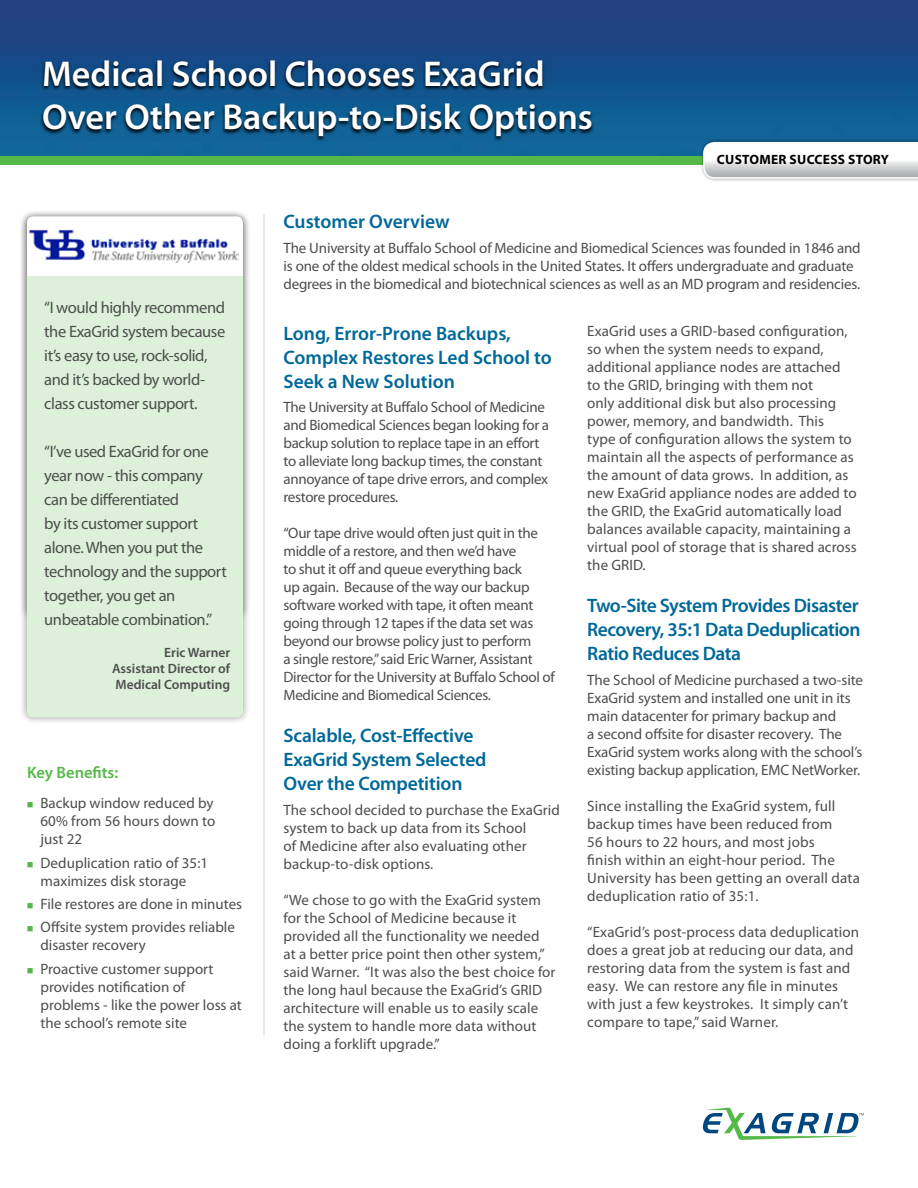
<style>
.page{position:relative;width:918px;height:1188px;background:#fff}
.page>*{position:absolute;margin:0;border:0;box-sizing:border-box;transform-origin:0 0}
.t1{font:600 36px/43.2px "Myriad Pro";color:#fff}
.t2{font:600 19.5px/24px "Myriad Pro";letter-spacing:-.01em;color:#006898}
.t3{font:16.5px/24px "Myriad Pro";letter-spacing:-.025em;color:#4d4d4d}
.t4{font:600 16.5px "Myriad Pro";color:#54b948}
.t5{font:15px/18px "Myriad Pro";color:#4d4d4d}
.t6{font:15px/18px "Myriad Pro";letter-spacing:-.02em;color:#4d4d4d}
.t7{font:600 13.5px/16.2px "Myriad Pro";color:#4d4d4d;text-align:justify}
.t8{font:700 13.5px "Myriad Pro";letter-spacing:.02em;color:#000}
</style>
<div class="page">
<img style="left:0;top:0;width:918px;height:156px">
<div style="left:0;top:156px;width:918px;height:8px;background:#54b948"></div>
<div style="left:700px;top:139px;width:218px;height:43px;background:#000;opacity:.4"></div>
<svg style="left:703px;top:142px;width:215px;height:37px"></svg>
<svg style="left:702px;top:1107px;width:162px;height:33px"></svg>
<svg style="left:40px;top:59px;width:555px;height:83px;background:#0c4470"></svg>
<hr style="left:264px;top:214px;width:1px;height:821px;background:#d1d3d4">
<div style="left:19px;top:208px;width:232px;height:517px;background:#000;opacity:.4"></div>
<div style="left:27px;top:216px;width:216px;height:501px;background:#fff;border-radius:7px"></div>
<div style="left:27px;top:276px;width:216px;height:441px;background:#ddf1da"></div>
<img style="left:29px;top:229px;width:210px;height:33px">
<h1 class="t1" style="left:42px;top:51px;width:553px">Medical School Chooses ExaGrid<br>Over Other Backup-to-Disk Options</h1>
<p class="t8" style="left:717px;top:151px;width:174px">CUSTOMER SUCCESS STORY</p>
<p class="t3" style="left:44px;top:295px;width:183px">“I would highly recommend the ExaGrid system because it’s easy to use, rock-solid, and it’s backed by world&shy;class customer support.</p>
<p class="t3" style="left:44px;top:439px;width:184px">“I’ve used ExaGrid for one year now - this company can be differentiated<br>by its customer support alone. When you put the technology and the support together, you get an unbeatable combination.”</p>
<p class="t7" style="left:112px;top:644px;width:120px;text-indent:52px">Eric Warner Assistant Director of Medical Computing</p>
<p class="t4" style="left:27px;top:762px;width:93px">Key Benefits:</p>
<p class="t5" style="left:40px;top:794px;width:176px">Backup window reduced by<br>60% from 56 hours down to just 22</p>
<p class="t5" style="left:40px;top:853px;width:169px">Deduplication ratio of 35:1 maximizes disk storage</p>
<p class="t5" style="left:40px;top:892px;width:203px;line-height:23.4px">File restores are done in minutes<br>Offsite system provides reliable</p>
<p class="t5" style="left:40px;top:933px;width:174px;line-height:23.4px">disaster recovery<br>Proactive customer support</p>
<p class="t5" style="left:40px;top:978px;width:203px">provides notification of problems - like the power loss at the school’s remote site</p>
<h2 class="t2" style="left:284px;top:209px;width:168px">Customer Overview</h2>
<p class="t5" style="left:284px;top:239px;width:579px">The University at Buffalo School of Medicine and Biomedical Sciences was founded in 1846 and is one of the oldest medical schools in the United States. It offers undergraduate and graduate degrees in the biomedical and biotechnical sciences as well as an MD program and residencies.</p>
<h2 class="t2" style="left:284px;top:321px;width:270px">Long, Error-Prone Backups,<br>Complex Restores Led School to<br>Seek a New Solution</h2>
<p class="t6" style="left:284px;top:398px;width:267px">The University at Buffalo School of Medicine and Biomedical Sciences began looking for a backup solution to replace tape in an effort to alleviate long backup times, the constant annoyance of tape drive errors, and complex restore procedures.</p>
<p class="t6" style="left:284px;top:524px;width:273px">“Our tape drive would often just quit in the middle of a restore, and then we’d have<br>to shut it off and queue everything back<br>up again. Because of the way our backup software worked with tape, it often meant going through 12 tapes if the data set was beyond our browse policy just to perform<br>a single restore,” said Eric Warner, Assistant Director for the University at Buffalo School of Medicine and Biomedical Sciences.</p>
<h2 class="t2" style="left:284px;top:723px;width:205px">Scalable, Cost-Effective<br>ExaGrid System Selected<br>Over the Competition</h2>
<p class="t5" style="left:284px;top:801px;width:278px">The school decided to purchase the ExaGrid system to back up data from its School<br>of Medicine after also evaluating other backup-to-disk options.</p>
<p class="t5" style="left:284px;top:891px;width:274px">“We chose to go with the ExaGrid system for the School of Medicine because it provided all the functionality we needed at a better price point then other system,” said Warner. “It was also the best choice for the long haul because the ExaGrid’s GRID architecture will enable us to easily scale the system to handle more data without doing a forklift upgrade.”</p>
<p class="t5" style="left:587px;top:322px;width:271px">ExaGrid uses a GRID-based configuration, so when the system needs to expand, additional appliance nodes are attached to the GRID, bringing with them not<br>only additional disk but also processing power, memory, and bandwidth. This<br>type of configuration allows the system to maintain all the aspects of performance as the amount of data grows. In addition, as new ExaGrid appliance nodes are added to the GRID, the ExaGrid automatically load balances available capacity, maintaining a virtual pool of storage that is shared across the GRID.</p>
<h2 class="t2" style="left:587px;top:593px;width:275px;text-align:justify">Two-Site System Provides Disaster Recovery, 35:1 Data Deduplication Ratio Reduces Data</h2>
<p class="t5" style="left:587px;top:671px;width:277px">The School of Medicine purchased a two-site ExaGrid system and installed one unit in its main datacenter for primary backup and<br>a second offsite for disaster recovery. The ExaGrid system works along with the school’s existing backup application, EMC NetWorker.</p>
<p class="t5" style="left:587px;top:797px;width:274px">Since installing the ExaGrid system, full backup times have been reduced from<br>56 hours to 22 hours, and most jobs<br>finish within an eight-hour period. The University has been getting an overall data deduplication ratio of 35:1.</p>
<p class="t5" style="left:587px;top:923px;width:274px">“ExaGrid’s post-process data deduplication does a great job at reducing our data, and restoring data from the system is fast and easy. We can restore any file in minutes with just a few keystrokes. It simply can’t compare to tape,” said Warner.</p>
</div>
